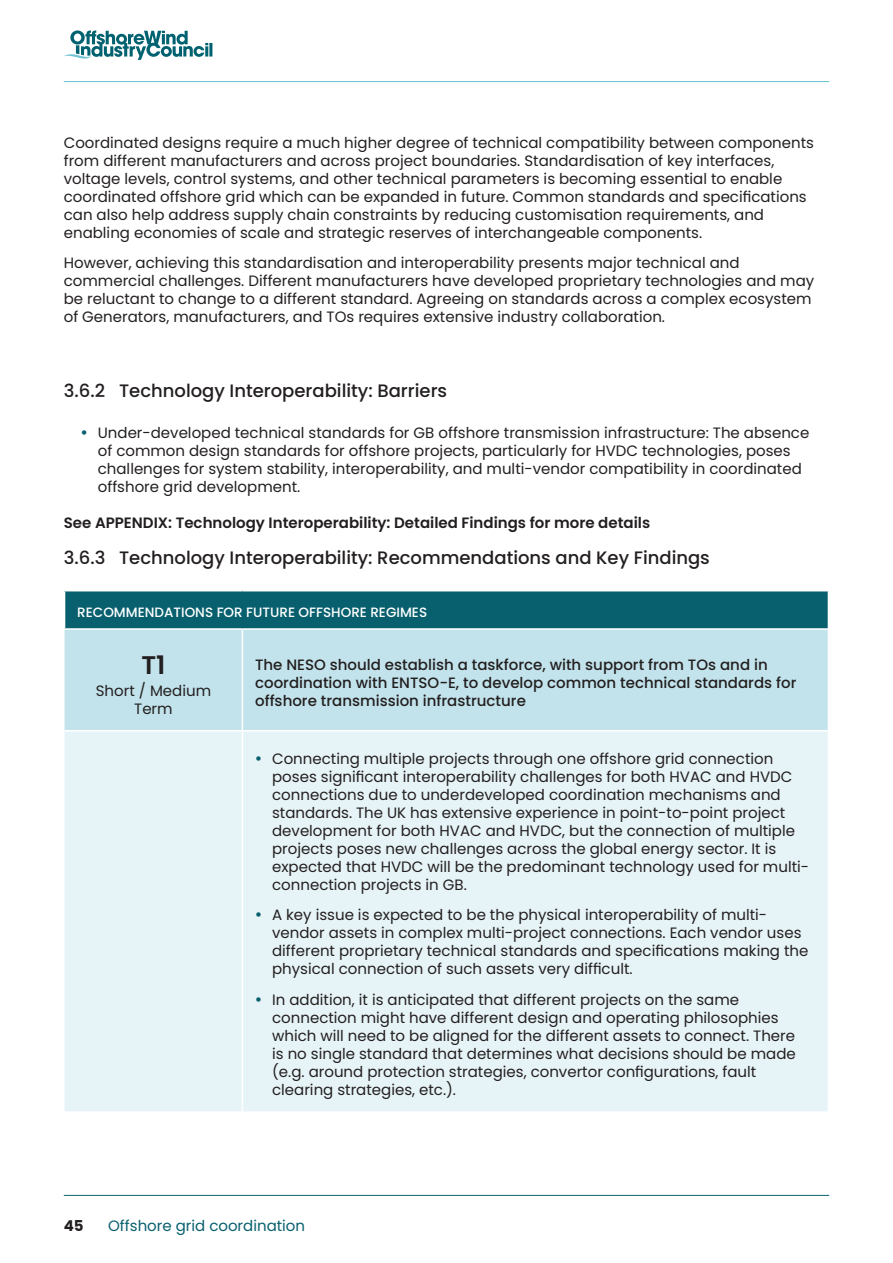
<style>
.page{position:relative;width:893px;height:1263px;background:#fff}
.page>*{position:absolute;margin:0;border:0;box-sizing:border-box;transform-origin:0 0}
.t1{font:600 25.5px "Poppins";color:#231f20}
.t2{font:500 18px "Poppins";color:#231f20}
.t3{font:15px/18px "Poppins";color:#231f20}
.t4{font:500 15px/18px "Poppins";color:#231f20}
.t5{font:600 15px "Poppins";color:#231f20}
.t6{font:15px "Poppins";color:#08606e}
.t7{font:700 15px "Poppins";color:#231f20}
.t8{font:500 13.5px "Poppins";color:#fff}
</style>
<div class="page">
<svg style="left:64px;top:30px;width:148px;height:30px"></svg>
<div style="left:65px;top:591px;width:763px;height:38px;background:#08606e"></div>
<div style="left:65px;top:630px;width:763px;height:100px;background:#c2e3eb"></div>
<div style="left:65px;top:731px;width:763px;height:380px;background:#e7f4f7"></div>
<hr style="left:64px;top:628px;width:178px;height:2px;background:#fff">
<hr style="left:242px;top:630px;width:1px;height:100px;background:#fff">
<hr style="left:242px;top:731px;width:1px;height:380px;background:#fff">
<hr style="left:242px;top:628px;width:587px;height:2px;background:#fff">
<hr style="left:64px;top:1195px;width:765px;height:1px;background:#08606e">
<hr style="left:64px;top:81px;width:765px;height:1px;background:#61c2d2">
<svg style="left:256px;top:756px;width:5px;height:4px"></svg>
<svg style="left:256px;top:913px;width:5px;height:4px"></svg>
<svg style="left:256px;top:997px;width:5px;height:5px"></svg>
<p class="t3" style="left:64px;top:133px;width:752px">Coordinated designs require a much higher degree of technical compatibility between components from different manufacturers and across project boundaries. Standardisation of key interfaces, voltage levels, control systems, and other technical parameters is becoming essential to enable coordinated offshore grid which can be expanded in future. Common standards and specifications can also help address supply chain constraints by reducing customisation requirements, and enabling economies of scale and strategic reserves of interchangeable components.</p>
<p class="t3" style="left:64px;top:254px;width:752px">However, achieving this standardisation and interoperability presents major technical and commercial challenges. Different manufacturers have developed proprietary technologies and may be reluctant to change to a different standard. Agreeing on standards across a complex ecosystem of Generators, manufacturers, and TOs requires extensive industry collaboration.</p>
<p class="t2" style="left:64px;top:380px;width:385px">3.6.2 Technology Interoperability: Barriers</p>
<p class="t3" style="left:98px;top:424px;width:713px">Under-developed technical standards for GB offshore transmission infrastructure: The absence of common design standards for offshore projects, particularly for HVDC technologies, poses challenges for system stability, interoperability, and multi-vendor compatibility in coordinated offshore grid development.</p>
<p class="t5" style="left:64px;top:514px;width:588px">See APPENDIX: Technology Interoperability: Detailed Findings for more details</p>
<p class="t2" style="left:64px;top:548px;width:648px">3.6.3 Technology Interoperability: Recommendations and Key Findings</p>
<p class="t8" style="left:77px;top:604px;width:351px">RECOMMENDATIONS FOR FUTURE OFFSHORE REGIMES</p>
<h1 class="t1" style="left:141px;top:650px;width:25px">T1</h1>
<p class="t3" style="left:96px;top:682px;width:117px;text-align:center">Short / Medium<br>Term</p>
<p class="t4" style="left:255px;top:656px;width:543px">The NESO should establish a taskforce, with support from TOs and in coordination with ENTSO-E, to develop common technical standards for offshore transmission infrastructure</p>
<p class="t3" style="left:272px;top:749px;width:538px">Connecting multiple projects through one offshore grid connection poses significant interoperability challenges for both HVAC and HVDC connections due to underdeveloped coordination mechanisms and standards. The UK has extensive experience in point-to-point project development for both HVAC and HVDC, but the connection of multiple projects poses new challenges across the global energy sector. It is expected that HVDC will be the predominant technology used for multi&shy;connection projects in GB.</p>
<p class="t3" style="left:272px;top:906px;width:538px">A key issue is expected to be the physical interoperability of multi&shy;vendor assets in complex multi-project connections. Each vendor uses different proprietary technical standards and specifications making the physical connection of such assets very difficult.</p>
<p class="t3" style="left:272px;top:991px;width:525px">In addition, it is anticipated that different projects on the same connection might have different design and operating philosophies which will need to be aligned for the different assets to connect. There is no single standard that determines what decisions should be made (e.g. around protection strategies, convertor configurations, fault clearing strategies, etc.).</p>
<p class="t7" style="left:64px;top:1217px;width:21px">45</p>
<p class="t6" style="left:108px;top:1217px;width:198px">Offshore grid coordination</p>
</div>
